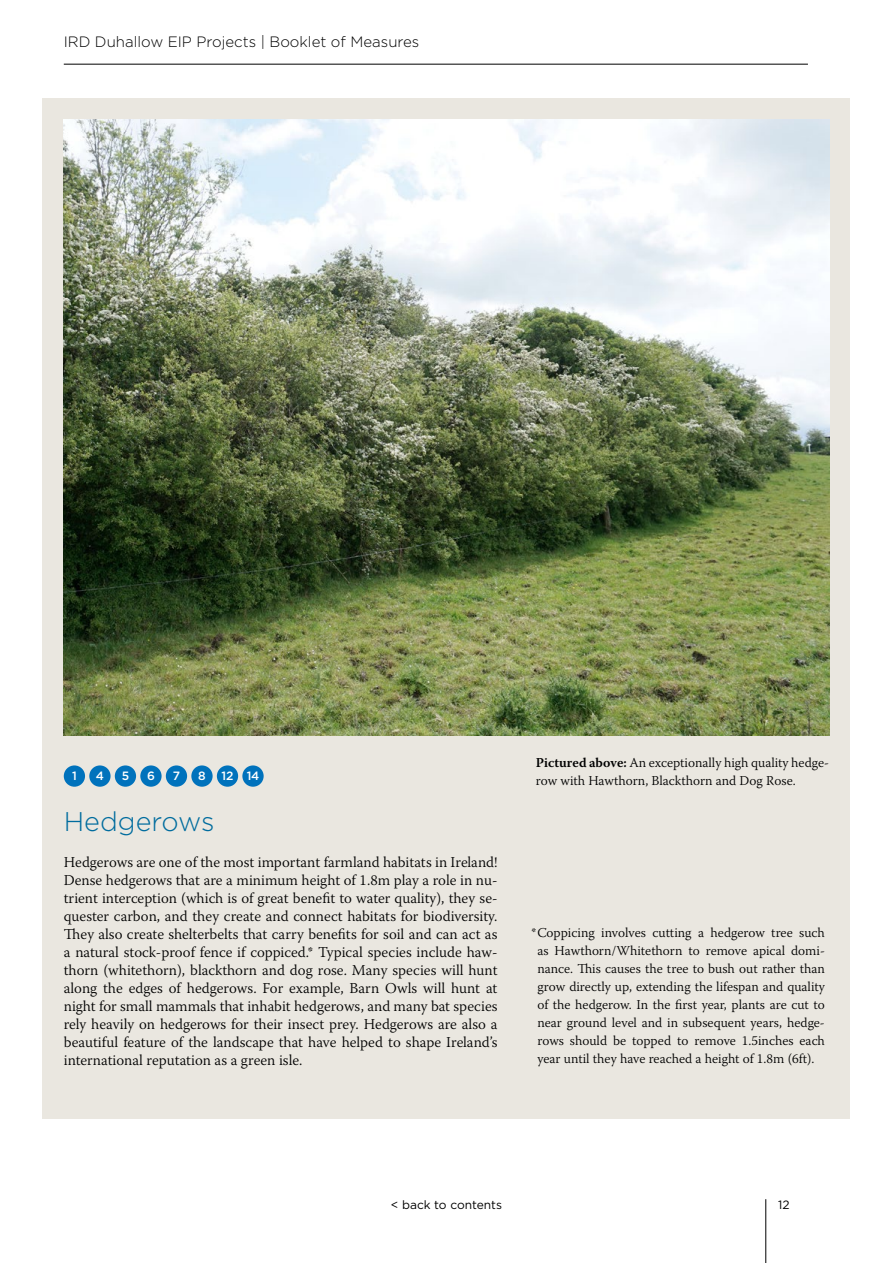
<style>
.page{position:relative;width:893px;height:1263px;background:#fff}
.page>*{position:absolute;margin:0;border:0;box-sizing:border-box;transform-origin:0 0}
.t1{font:300 27px "Gotham";color:#006c9e}
.t2{font:300 15px/18px "Warnock Pro";color:#000;text-align:justify}
.t3{font:300 15px "Gotham";color:#000}
.t4{font:300 13.5px/18px "Warnock Pro";color:#000}
.t5{font:12px "Gotham";color:#000}
.t6{font:500 12px "Gotham";color:#fff}
.s1{font-weight:600}
</style>
<div class="page">
<hr style="left:765px;top:1199px;width:1px;height:64px;background:#000">
<hr style="left:64px;top:64px;width:744px;height:1px;background:#000">
<div style="left:43px;top:98px;width:807px;height:1020px;background:#eae7e0"></div>
<img style="left:64px;top:119px;width:765px;height:617px">
<div style="left:64px;top:765px;width:21px;height:22px;background:#0072bc;border-radius:50%"></div>
<div style="left:89px;top:765px;width:22px;height:22px;background:#0072bc;border-radius:50%"></div>
<div style="left:115px;top:765px;width:21px;height:22px;background:#0072bc;border-radius:50%"></div>
<div style="left:140px;top:765px;width:22px;height:22px;background:#0072bc;border-radius:50%"></div>
<div style="left:166px;top:765px;width:21px;height:22px;background:#0072bc;border-radius:50%"></div>
<div style="left:191px;top:765px;width:22px;height:22px;background:#0072bc;border-radius:50%"></div>
<div style="left:217px;top:765px;width:21px;height:22px;background:#0072bc;border-radius:50%"></div>
<div style="left:242px;top:765px;width:22px;height:22px;background:#0072bc;border-radius:50%"></div>
<p class="t3" style="left:64px;top:33px;width:357px">IRD Duhallow EIP Projects | Booklet of Measures</p>
<p class="t6" style="left:72px;top:769px;width:6px">1</p>
<p class="t6" style="left:96px;top:769px;width:10px">4</p>
<p class="t6" style="left:122px;top:769px;width:9px">5</p>
<p class="t6" style="left:147px;top:769px;width:9px">6</p>
<p class="t6" style="left:173px;top:769px;width:9px">7</p>
<p class="t6" style="left:198px;top:769px;width:9px">8</p>
<p class="t6" style="left:222px;top:769px;width:39px">12 14</p>
<h1 class="t1" style="left:64px;top:806px;width:152px">Hedgerows</h1>
<p class="t2" style="left:64px;top:852px;width:435px">Hedgerows are one of the most important farmland habitats in Ireland!<br>Dense hedgerows that are a minimum height of 1.8m play a role in nu&shy;trient interception (which is of great benefit to water quality), they se&shy;quester carbon, and they create and connect habitats for biodiversity.<br>They also create shelterbelts that carry benefits for soil and can act as a natural stock-proof fence if coppiced.* Typical species include haw&shy;thorn (whitethorn), blackthorn and dog rose. Many species will hunt along the edges of hedgerows. For example, Barn Owls will hunt at night for small mammals that inhabit hedgerows, and many bat species rely heavily on hedgerows for their insect prey. Hedgerows are also a beautiful feature of the landscape that have helped to shape Ireland’s international reputation as a green isle.</p>
<p class="t4" style="left:536px;top:753px;width:295px"><span class="s1">Pictured above:</span> An exceptionally high quality hedge&shy;row with Hawthorn, Blackthorn and Dog Rose.</p>
<p class="t4" style="left:531px;top:923px;width:295px;text-align:center">*Coppicing involves cutting a hedgerow tree such as Hawthorn/Whitethorn to remove apical domi&shy;nance. This causes the tree to bush out rather than grow directly up, extending the lifespan and quality of the hedgerow. In the first year, plants are cut to near ground level and in subsequent years, hedge&shy;rows should be topped to remove 1.5inches each year until they have reached a height of 1.8m (6ft).</p>
<p class="t5" style="left:391px;top:1198px;width:113px">&lt; back to contents</p>
<p class="t5" style="left:778px;top:1198px;width:13px">12</p>
</div>
